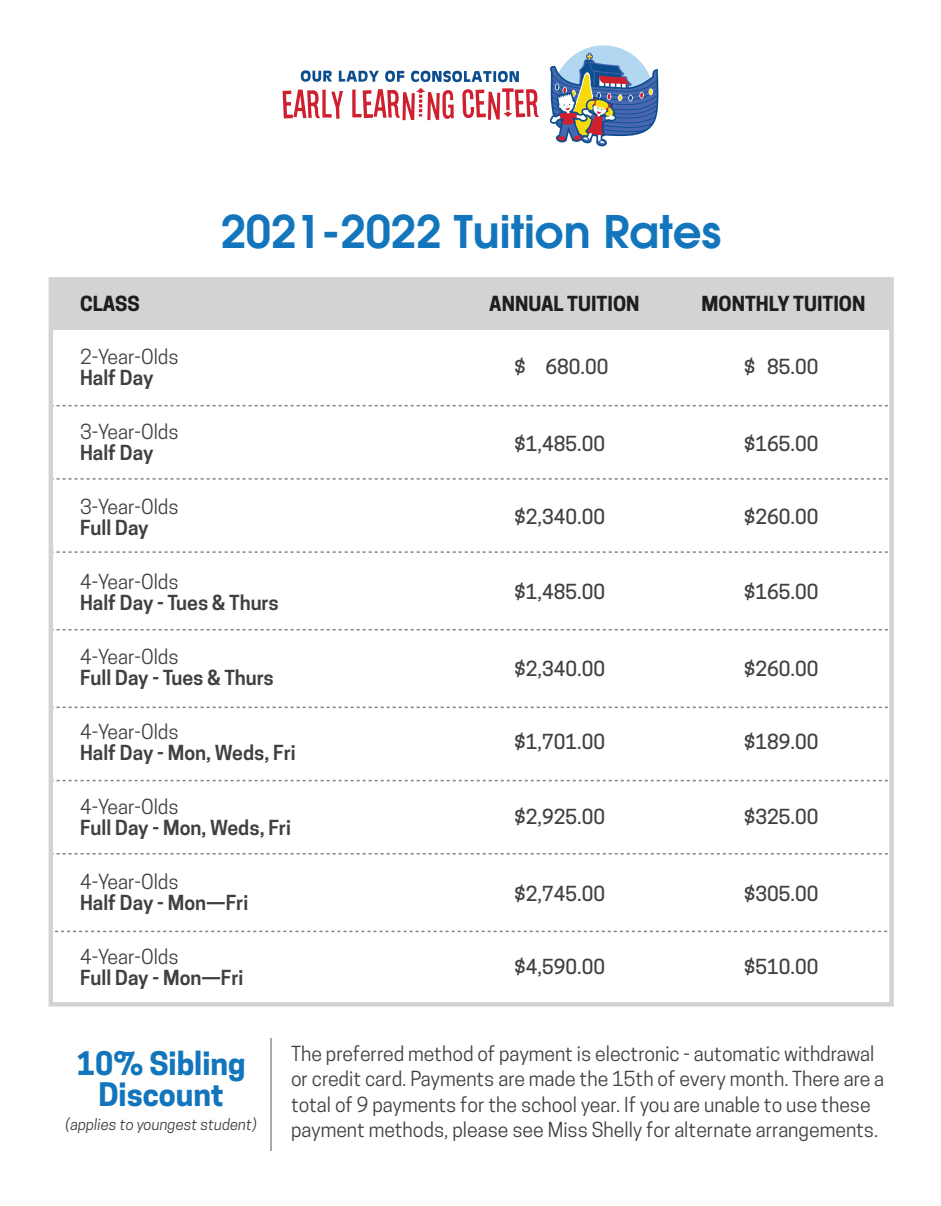
<style>
.page{position:relative;width:941px;height:1206px;background:#fff}
.page>*{position:absolute;margin:0;border:0;box-sizing:border-box;transform-origin:0 0}
.t1{font:600 45px "Avant Garde";color:#1375bc}
.t2{font:700 30.45px/31.5px "Cooper Hewitt";color:#1375bc;text-align:center}
.t3{font:19.5px/25.5px "Cooper Hewitt";color:#413f41}
.t4{font:500 19.5px "Cooper Hewitt";color:#413f41}
.t5{font:600 19.5px "Cooper Hewitt";color:#413f41}
.t6{font:700 19.5px "Cooper Hewitt";color:#211d1e}
.t7{font:italic 15px "Cooper Hewitt";color:#413f41}
</style>
<div class="page">
<div style="left:51px;top:279px;width:840px;height:51px;background:#d2d3d3"></div>
<svg style="left:56px;top:405px;width:832px;height:1px"></svg>
<svg style="left:56px;top:629px;width:832px;height:1px"></svg>
<svg style="left:56px;top:478px;width:832px;height:2px"></svg>
<svg style="left:56px;top:551px;width:832px;height:2px"></svg>
<svg style="left:56px;top:707px;width:832px;height:1px"></svg>
<svg style="left:55px;top:931px;width:833px;height:1px"></svg>
<svg style="left:56px;top:780px;width:832px;height:1px"></svg>
<svg style="left:56px;top:853px;width:832px;height:2px"></svg>
<svg style="left:549px;top:45px;width:110px;height:102px"></svg>
<svg style="left:301px;top:70px;width:31px;height:12px"></svg>
<svg style="left:339px;top:71px;width:40px;height:11px"></svg>
<svg style="left:385px;top:71px;width:19px;height:11px"></svg>
<svg style="left:411px;top:71px;width:108px;height:11px"></svg>
<svg style="left:282px;top:90px;width:61px;height:29px"></svg>
<svg style="left:352px;top:88px;width:102px;height:32px"></svg>
<svg style="left:462px;top:88px;width:77px;height:32px"></svg>
<hr style="left:270px;top:1038px;width:1px;height:112px;background:#a7a9ac">
<div style="left:49px;top:277px;width:844px;height:730px;border:4px solid #d2d3d3"></div>
<h1 class="t1" style="left:221px;top:202px;width:502px">2021-2022 Tuition Rates</h1>
<p class="t6" style="left:80px;top:293px;width:61px">CLASS</p>
<p class="t6" style="left:489px;top:293px;width:152px">ANNUAL TUITION</p>
<p class="t6" style="left:701px;top:293px;width:165px">MONTHLY TUITION</p>
<p class="t3" style="left:80px;top:344px;width:100px">2-Year-Olds</p>
<p class="t5" style="left:80px;top:366px;width:75px">Half Day</p>
<p class="t3" style="left:80px;top:419px;width:100px">3-Year-Olds</p>
<p class="t5" style="left:80px;top:441px;width:75px">Half Day</p>
<p class="t3" style="left:80px;top:494px;width:100px">3-Year-Olds</p>
<p class="t5" style="left:80px;top:516px;width:70px">Full Day</p>
<p class="t3" style="left:80px;top:569px;width:100px">4-Year-Olds</p>
<p class="t5" style="left:80px;top:591px;width:200px">Half Day - Tues &amp; Thurs</p>
<p class="t3" style="left:80px;top:644px;width:100px">4-Year-Olds</p>
<p class="t5" style="left:80px;top:666px;width:195px">Full Day - Tues &amp; Thurs</p>
<p class="t3" style="left:80px;top:719px;width:100px">4-Year-Olds</p>
<p class="t5" style="left:80px;top:741px;width:217px">Half Day - Mon, Weds, Fri</p>
<p class="t3" style="left:80px;top:794px;width:100px">4-Year-Olds</p>
<p class="t5" style="left:80px;top:816px;width:212px">Full Day - Mon, Weds, Fri</p>
<p class="t3" style="left:80px;top:869px;width:100px">4-Year-Olds</p>
<p class="t5" style="left:80px;top:891px;width:170px">Half Day - Mon—Fri</p>
<p class="t3" style="left:80px;top:944px;width:100px">4-Year-Olds</p>
<p class="t5" style="left:80px;top:966px;width:165px">Full Day - Mon—Fri</p>
<p class="t4" style="left:743px;top:356px;width:76px">$ 85.00</p>
<p class="t4" style="left:514px;top:356px;width:96px">$ 680.00</p>
<p class="t4" style="left:743px;top:432px;width:76px">$165.00</p>
<p class="t4" style="left:514px;top:432px;width:93px">$1,485.00</p>
<p class="t4" style="left:743px;top:506px;width:76px">$260.00</p>
<p class="t4" style="left:514px;top:506px;width:93px">$2,340.00</p>
<p class="t4" style="left:743px;top:581px;width:76px">$165.00</p>
<p class="t4" style="left:514px;top:581px;width:93px">$1,485.00</p>
<p class="t4" style="left:743px;top:657px;width:76px">$260.00</p>
<p class="t4" style="left:514px;top:657px;width:93px">$2,340.00</p>
<p class="t4" style="left:743px;top:731px;width:76px">$189.00</p>
<p class="t4" style="left:514px;top:731px;width:93px">$1,701.00</p>
<p class="t4" style="left:743px;top:806px;width:76px">$325.00</p>
<p class="t4" style="left:514px;top:806px;width:93px">$2,925.00</p>
<p class="t4" style="left:743px;top:882px;width:76px">$305.00</p>
<p class="t4" style="left:514px;top:882px;width:93px">$2,745.00</p>
<p class="t4" style="left:743px;top:956px;width:76px">$510.00</p>
<p class="t4" style="left:514px;top:956px;width:93px">$4,590.00</p>
<h2 class="t2" style="left:77px;top:1048px;width:170px">10% Sibling<br>Discount</h2>
<p class="t7" style="left:66px;top:1116px;width:193px">(applies to youngest student)</p>
<p class="t3" style="left:291px;top:1041px;width:594px">The preferred method of payment is electronic - automatic withdrawal or credit card. Payments are made the 15th of every month. There are a total of 9 payments for the school year. If you are unable to use these payment methods, please see Miss Shelly for alternate arrangements.</p>
</div>
